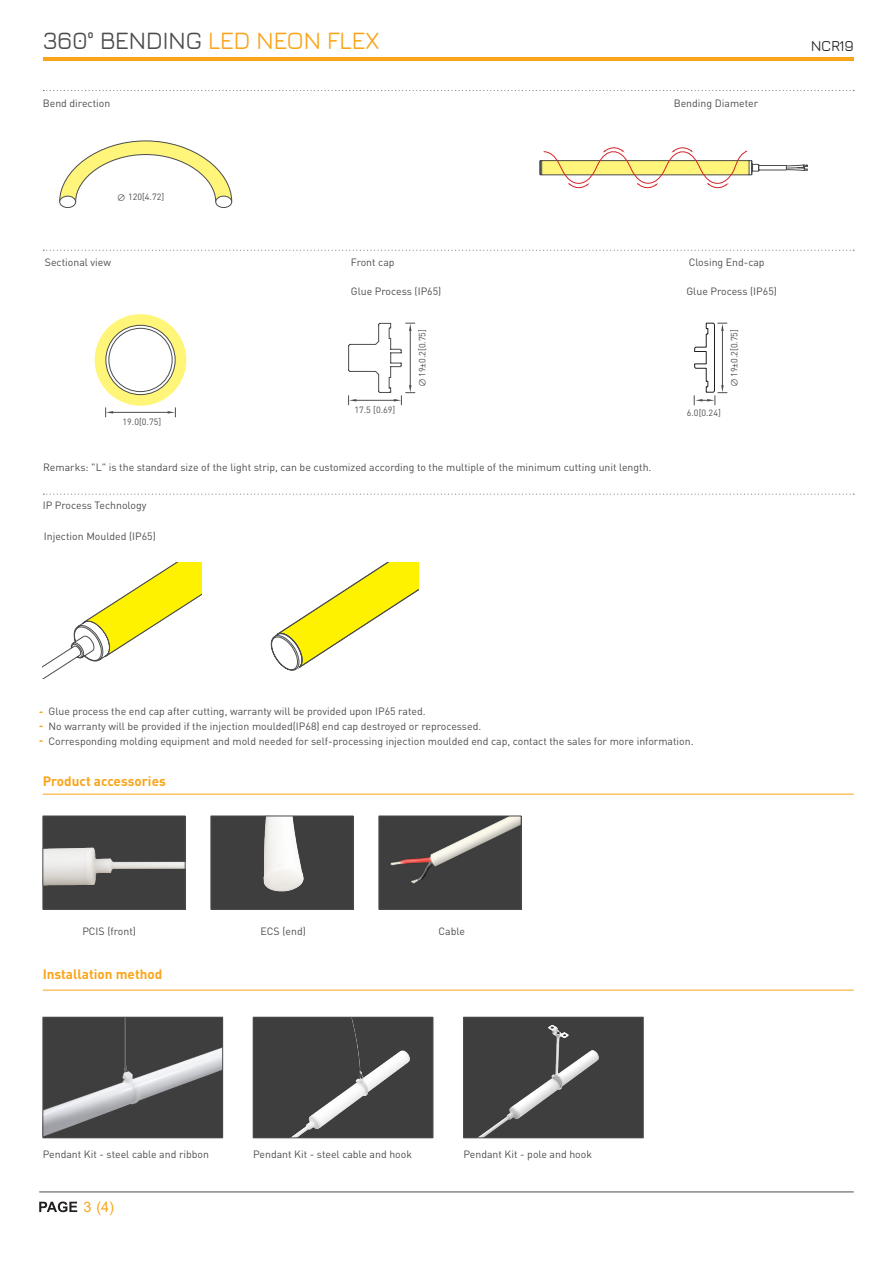
<style>
.page{position:relative;width:893px;height:1263px;background:#fff}
.page>*{position:absolute;margin:0;border:0;box-sizing:border-box;transform-origin:0 0}
.t1{font:500 24.9px "Jura";letter-spacing:-.025em;color:#4b4c4d}
.t2{font:500 15.15px "Jura";letter-spacing:-.025em;color:#231f20}
.t3{font:14.4px "Arial";color:#f9a51b}
.t4{font:700 13.5px "DIN Pro";color:#f9a51b}
.DIN_pro_Regular_7号字{font:10.5px "DIN Pro";color:#4b4c4d}
.Calibri{font:9px "DIN Pro";color:#4b4c4d}
.s1{color:#f9a51b}
.s2{font-family:"Source Han Sans CN"}
</style>
<div class="page">
<hr style="left:39px;top:1191px;width:815px;height:1px;background:#4b4c4d">
<svg style="left:39px;top:1201px;width:38px;height:11px"></svg>
<hr style="left:43px;top:57px;width:811px;height:3px;background:#f9a51b">
<svg style="left:43px;top:250px;width:811px;height:1px"></svg>
<svg style="left:43px;top:90px;width:811px;height:1px"></svg>
<svg style="left:43px;top:494px;width:811px;height:1px"></svg>
<svg style="left:43px;top:562px;width:158px;height:117px"></svg>
<svg style="left:271px;top:562px;width:148px;height:109px"></svg>
<div style="left:95px;top:314px;width:91px;height:92px;background:#fff578;border-radius:50%"></div>
<hr style="left:111px;top:412px;width:58px;height:1px;background:#4b4c4d">
<svg style="left:105px;top:408px;width:8px;height:9px"></svg>
<svg style="left:168px;top:408px;width:8px;height:9px"></svg>
<div style="left:106px;top:325px;width:69px;height:70px;background:#fff;border-radius:50%"></div>
<div style="left:106px;top:325px;width:69px;height:70px;border:1px solid #4b4c4d;border-radius:50%"></div>
<div style="left:109px;top:328px;width:63px;height:64px;border:1px solid #4b4c4d;border-radius:50%"></div>
<svg style="left:59px;top:140px;width:173px;height:62px"></svg>
<div style="left:60px;top:196px;width:16px;height:12px;background:#fff;border-radius:50%"></div>
<div style="left:60px;top:196px;width:16px;height:12px;border:1px solid #4b4c4d;border-radius:50%"></div>
<div style="left:216px;top:196px;width:16px;height:12px;background:#fff;border-radius:50%"></div>
<div style="left:216px;top:196px;width:16px;height:12px;border:1px solid #4b4c4d;border-radius:50%"></div>
<svg style="left:539px;top:147px;width:269px;height:42px"></svg>
<svg style="left:348px;top:323px;width:67px;height:82px"></svg>
<svg style="left:694px;top:323px;width:33px;height:82px"></svg>
<hr style="left:43px;top:794px;width:811px;height:1px;background:#f9a51b">
<img style="left:45px;top:818px;width:138px;height:89px">
<div style="left:43px;top:816px;width:142px;height:93px;border:1px solid #4b4c4d"></div>
<img style="left:213px;top:818px;width:138px;height:89px">
<div style="left:211px;top:816px;width:142px;height:93px;border:1px solid #4b4c4d"></div>
<img style="left:381px;top:818px;width:138px;height:89px">
<div style="left:379px;top:816px;width:142px;height:93px;border:1px solid #4b4c4d"></div>
<hr style="left:43px;top:990px;width:811px;height:1px;background:#f9a51b">
<img style="left:255px;top:1019px;width:176px;height:117px">
<div style="left:253px;top:1017px;width:180px;height:121px;border:1px solid #4b4c4d"></div>
<img style="left:45px;top:1019px;width:176px;height:117px">
<div style="left:43px;top:1017px;width:180px;height:121px;border:1px solid #4b4c4d"></div>
<div style="left:463px;top:1017px;width:180px;height:121px;background:#3e3e3f"></div>
<img style="left:480px;top:1025px;width:119px;height:111px">
<div style="left:463px;top:1017px;width:180px;height:121px;border:1px solid #4b4c4d"></div>
<h1 class="t1" style="left:43px;top:22px;width:338px">360° BENDING <span class="s1">LED NEON FLEX</span></h1>
<h2 class="t2" style="left:811px;top:34px;width:44px">NCR19</h2>
<p class="DIN_pro_Regular_7号字" style="left:43px;top:96px;width:69px">Bend direction</p>
<p class="DIN_pro_Regular_7号字" style="left:674px;top:96px;width:86px">Bending Diameter</p>
<p class="Calibri" style="left:117px;top:191px;width:49px"><span class="s2">∅</span> 120[4.72]</p>
<p class="DIN_pro_Regular_7号字" style="left:45px;top:255px;width:68px">Sectional view</p>
<p class="DIN_pro_Regular_7号字" style="left:351px;top:255px;width:45px">Front cap</p>
<p class="DIN_pro_Regular_7号字" style="left:689px;top:255px;width:77px">Closing End-cap</p>
<p class="DIN_pro_Regular_7号字" style="left:351px;top:285px;width:92px">Glue Process (IP65)</p>
<p class="DIN_pro_Regular_7号字" style="left:686px;top:285px;width:92px">Glue Process (IP65)</p>
<p class="Calibri" style="left:123px;top:416px;width:40px">19.0[0.75]</p>
<p class="Calibri" style="left:416px;top:387px;width:60px;rotate:-90deg"><span class="s2">∅</span>19±0.2[0.75]</p>
<p class="Calibri" style="left:728px;top:387px;width:60px;rotate:-90deg"><span class="s2">∅</span>19±0.2[0.75]</p>
<p class="Calibri" style="left:354px;top:403px;width:42px">17.5 [0.69]</p>
<p class="Calibri" style="left:687px;top:406px;width:35px">6.0[0.24]</p>
<p class="DIN_pro_Regular_7号字" style="left:43px;top:460px;width:610px">Remarks: "L" is the standard size of the light strip, can be customized according to the multiple of the minimum cutting unit length.</p>
<p class="DIN_pro_Regular_7号字" style="left:43px;top:498px;width:105px">IP Process Technology</p>
<p class="DIN_pro_Regular_7号字" style="left:44px;top:529px;width:114px">Injection Moulded (IP65)</p>
<p class="DIN_pro_Regular_7号字" style="left:49px;top:704px;width:379px">Glue process the end cap after cutting, warranty will be provided upon IP65 rated.</p>
<p class="DIN_pro_Regular_7号字" style="left:49px;top:719px;width:434px">No warranty will be provided if the injection moulded(IP68) end cap destroyed or reprocessed.</p>
<p class="DIN_pro_Regular_7号字" style="left:49px;top:734px;width:646px">Corresponding molding equipment and mold needed for self-processing injection moulded end cap, contact the sales for more information.</p>
<p class="t4" style="left:43px;top:772px;width:125px">Product accessories</p>
<p class="DIN_pro_Regular_7号字" style="left:82px;top:924px;width:55px">PCIS (front)</p>
<p class="DIN_pro_Regular_7号字" style="left:261px;top:924px;width:47px">ECS (end)</p>
<p class="DIN_pro_Regular_7号字" style="left:439px;top:924px;width:28px">Cable</p>
<p class="t4" style="left:43px;top:965px;width:121px">Installation method</p>
<p class="DIN_pro_Regular_7号字" style="left:43px;top:1147px;width:168px">Pendant Kit - steel cable and ribbon</p>
<p class="DIN_pro_Regular_7号字" style="left:253px;top:1147px;width:160px">Pendant Kit - steel cable and hook</p>
<p class="DIN_pro_Regular_7号字" style="left:463px;top:1147px;width:130px">Pendant Kit - pole and hook</p>
<h3 class="t3" style="left:84px;top:1197px;width:32px">3 (4)</h3>
</div>
